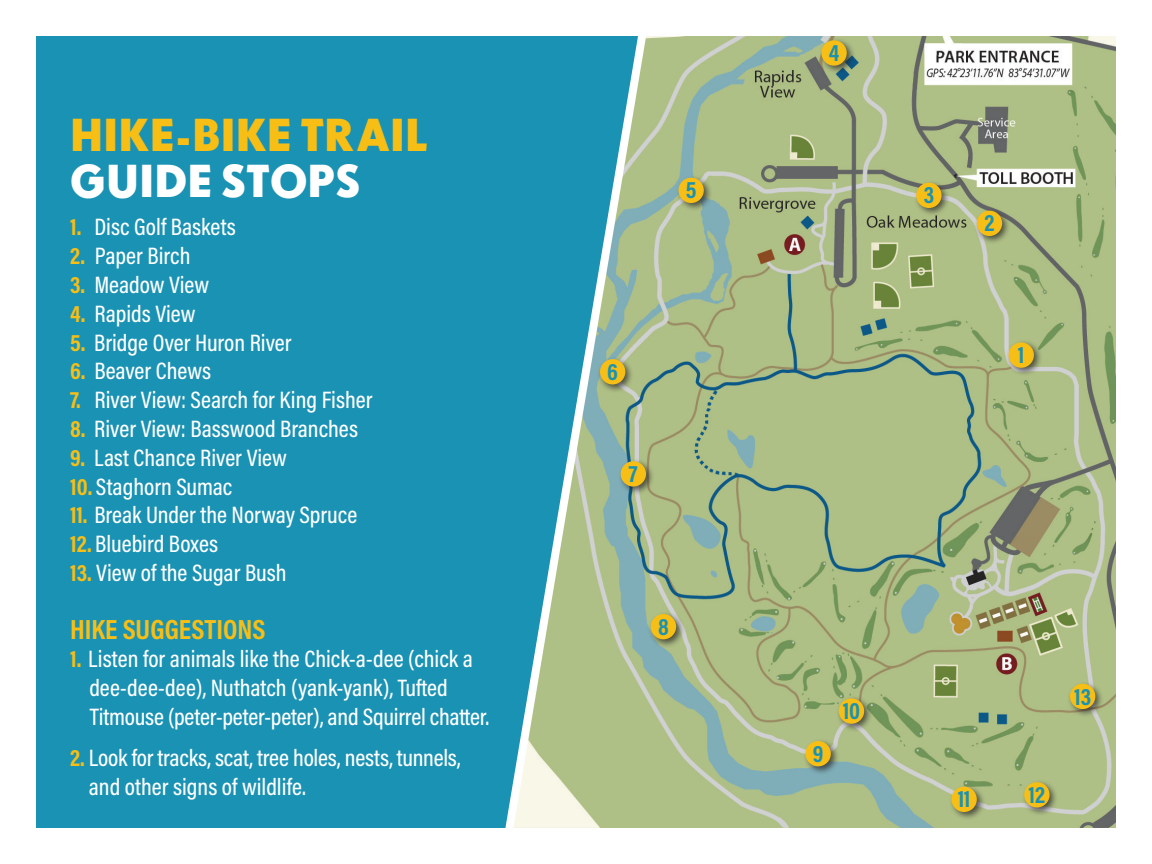
<style>
.page{position:relative;width:1152px;height:864px;background:#fff}
.page>*{position:absolute;margin:0;border:0;box-sizing:border-box;transform-origin:0 0}
.t1{font:700 48px "Drescher Grotesk BT";color:#f7be16}
.t2{font:700 48px "Drescher Grotesk BT";color:#fff}
.t3{font:700 28px "Acumin Pro Cond";color:#f7be16}
.t4{font:500 24px/28.8px "Acumin Pro Cond";color:#fff}
.t5{font:700 24px "Acumin Pro Cond";color:#1992b3}
.s1{font-weight:700;color:#f7be16}
</style>
<div class="page">
<div style="left:36px;top:36px;width:603px;height:792px;background:#1992b3"></div>
<img style="left:662px;top:36px;width:454px;height:792px">
<svg style="left:505px;top:36px;width:157px;height:792px"></svg>
<div style="left:676px;top:175px;width:37px;height:37px;background:#231f20;opacity:.7"></div>
<div style="left:678px;top:178px;width:26px;height:25px;background:#f7be16;border-radius:50%"></div>
<div style="left:597px;top:356px;width:38px;height:38px;background:#231f20;opacity:.7"></div>
<div style="left:600px;top:359px;width:25px;height:25px;background:#f7be16;border-radius:50%"></div>
<div style="left:618px;top:458px;width:37px;height:38px;background:#231f20;opacity:.7"></div>
<div style="left:621px;top:461px;width:25px;height:26px;background:#f7be16;border-radius:50%"></div>
<div style="left:648px;top:611px;width:37px;height:38px;background:#231f20;opacity:.7"></div>
<div style="left:651px;top:614px;width:25px;height:25px;background:#f7be16;border-radius:50%"></div>
<div style="left:803px;top:738px;width:37px;height:38px;background:#231f20;opacity:.7"></div>
<div style="left:805px;top:741px;width:26px;height:25px;background:#f7be16;border-radius:50%"></div>
<div style="left:1006px;top:340px;width:37px;height:37px;background:#231f20;opacity:.7"></div>
<div style="left:1009px;top:342px;width:25px;height:26px;background:#f7be16;border-radius:50%"></div>
<div style="left:836px;top:696px;width:37px;height:37px;background:#231f20;opacity:.7"></div>
<div style="left:839px;top:698px;width:25px;height:26px;background:#f7be16;border-radius:50%"></div>
<div style="left:974px;top:208px;width:37px;height:37px;background:#231f20;opacity:.7"></div>
<div style="left:977px;top:211px;width:25px;height:25px;background:#f7be16;border-radius:50%"></div>
<div style="left:913px;top:180px;width:38px;height:37px;background:#231f20;opacity:.7"></div>
<div style="left:916px;top:183px;width:26px;height:25px;background:#f7be16;border-radius:50%"></div>
<div style="left:818px;top:37px;width:38px;height:38px;background:#231f20;opacity:.7"></div>
<div style="left:821px;top:40px;width:26px;height:26px;background:#f7be16;border-radius:50%"></div>
<div style="left:949px;top:784px;width:37px;height:37px;background:#231f20;opacity:.7"></div>
<div style="left:951px;top:787px;width:26px;height:25px;background:#f7be16;border-radius:50%"></div>
<div style="left:1021px;top:779px;width:38px;height:38px;background:#231f20;opacity:.7"></div>
<div style="left:1024px;top:782px;width:26px;height:26px;background:#f7be16;border-radius:50%"></div>
<div style="left:1067px;top:681px;width:38px;height:37px;background:#231f20;opacity:.7"></div>
<div style="left:1070px;top:684px;width:25px;height:25px;background:#f7be16;border-radius:50%"></div>
<h1 class="t1" style="left:70px;top:106px;width:359px">HIKE-BIKE TRAIL</h1>
<h1 class="t2" style="left:70px;top:152px;width:292px">GUIDE STOPS</h1>
<p class="t4" style="left:70px;top:212px;width:167px"><span class="s1">1.</span> Disc Golf Baskets</p>
<p class="t4" style="left:70px;top:241px;width:122px"><span class="s1">2.</span> Paper Birch</p>
<p class="t4" style="left:70px;top:270px;width:141px"><span class="s1">3.</span> Meadow View</p>
<p class="t4" style="left:70px;top:299px;width:127px"><span class="s1">4.</span> Rapids View</p>
<p class="t4" style="left:70px;top:327px;width:223px"><span class="s1">5.</span> Bridge Over Huron River</p>
<p class="t4" style="left:70px;top:356px;width:143px"><span class="s1">6.</span> Beaver Chews</p>
<p class="t4" style="left:70px;top:385px;width:304px"><span class="s1">7.</span> River View: Search for King Fisher</p>
<p class="t4" style="left:70px;top:414px;width:289px"><span class="s1">8.</span> River View: Basswood Branches</p>
<p class="t4" style="left:70px;top:443px;width:218px"><span class="s1">9.</span> Last Chance River View</p>
<p class="t4" style="left:70px;top:471px;width:164px"><span class="s1">10.</span> Staghorn Sumac</p>
<p class="t4" style="left:70px;top:500px;width:289px"><span class="s1">11.</span> Break Under the Norway Spruce</p>
<p class="t4" style="left:70px;top:529px;width:149px"><span class="s1">12.</span> Bluebird Boxes</p>
<p class="t4" style="left:70px;top:558px;width:218px"><span class="s1">13.</span> View of the Sugar Bush</p>
<p class="t3" style="left:70px;top:610px;width:197px">HIKE SUGGESTIONS</p>
<p class="t4" style="left:89px;top:644px;width:401px;text-indent:-19px"><span class="s1">1.</span> Listen for animals like the Chick-a-dee (chick a dee-dee-dee), Nuthatch (yank-yank), Tufted<br>Titmouse (peter-peter-peter), and Squirrel chatter.</p>
<p class="t4" style="left:89px;top:743px;width:373px;text-indent:-19px"><span class="s1">2.</span> Look for tracks, scat, tree holes, nests, tunnels, and other signs of wildlife.</p>
<p class="t5" style="left:686px;top:174px;width:12px">5</p>
<p class="t5" style="left:607px;top:356px;width:12px">6</p>
<p class="t5" style="left:629px;top:458px;width:10px">7</p>
<p class="t5" style="left:658px;top:611px;width:12px">8</p>
<p class="t5" style="left:829px;top:37px;width:12px">4</p>
<p class="t5" style="left:924px;top:179px;width:12px">3</p>
<p class="t5" style="left:984px;top:207px;width:11px">2</p>
<p class="t5" style="left:1018px;top:339px;width:8px">1</p>
<p class="t5" style="left:813px;top:738px;width:12px">9</p>
<p class="t5" style="left:843px;top:695px;width:19px">10</p>
<p class="t5" style="left:1074px;top:680px;width:19px">13</p>
<p class="t5" style="left:958px;top:783px;width:14px">11</p>
<p class="t5" style="left:1029px;top:779px;width:18px">12</p>
</div>
